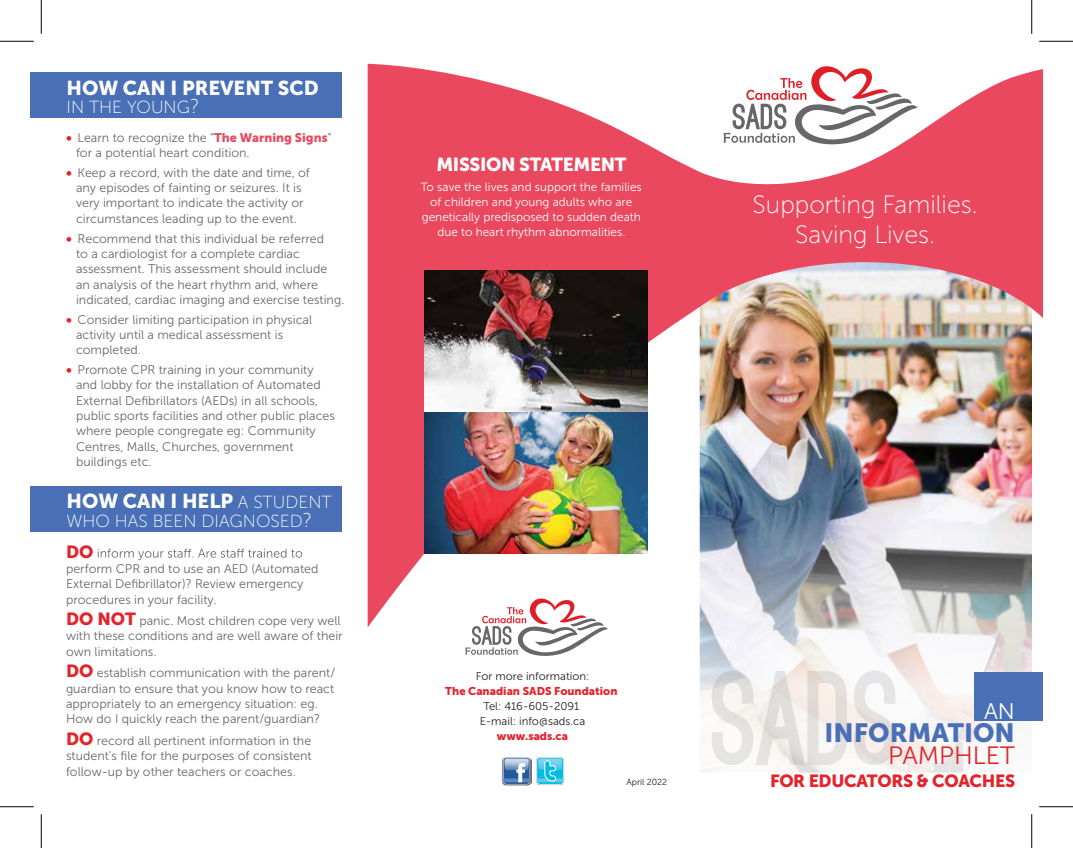
<style>
.page{position:relative;width:1073px;height:848px;background:#fff}
.page>*{position:absolute;margin:0;border:0;box-sizing:border-box;transform-origin:0 0}
.t1{font:26.25px "Museo Sans 900";color:#496fb6}
.t2{font:25px/30px "Museo Sans 100";color:#fff;text-align:center}
.t3{font:25px "Museo Sans 300";color:#e4232a}
.t4{font:22.5px "Museo Sans 300";color:#fff}
.t5{font:20px "Museo Sans 900";color:#fff}
.t6{font:18.75px "Museo Sans 900";letter-spacing:-.02em;color:#fff}
.t7{font:17.5px "Museo Sans 100";color:#fff}
.t8{font:17.5px "Museo Sans 900";letter-spacing:-.02em;color:#e4232a}
.t9{font:12.5px/15.2px "Museo Sans 300";color:#67686b}
.t10{font:11.88px/15px "Museo Sans 300";color:#fff;text-align:center}
.t11{font:11.25px/15px "Museo Sans 300";color:#231f20;text-align:center}
.t12{font:11.25px "Museo Sans 900";color:#e4232a}
.t13{font:8.75px "Museo Sans 300";color:#231f20}
.s1{font-size:20px}
.s2{font-family:"Museo Sans 900";color:#e4232a}
.s3{font-family:"Museo Sans 900";color:#ea485e}
.s4{font-family:"Museo Sans 100";font-size:17.5px}
.s5{font-family:"Museo Sans 900";font-size:17.5px;color:#e4232a}
</style>
<div class="page">
<img style="left:699px;top:627px;width:332px;height:145px">
<svg style="left:711px;top:670px;width:136px;height:95px"></svg>
<svg style="left:853px;top:670px;width:42px;height:95px"></svg>
<div style="left:974px;top:672px;width:68px;height:48px;background:#496fb6"></div>
<img style="left:502px;top:757px;width:29px;height:28px">
<div style="left:503px;top:757px;width:27px;height:27px;background:#3867a3;border-radius:3px"></div>
<svg style="left:503px;top:757px;width:26px;height:26px"></svg>
<svg style="left:503px;top:758px;width:26px;height:24px"></svg>
<img style="left:538px;top:784px;width:24px;height:1px">
<svg style="left:536px;top:757px;width:28px;height:27px"></svg>
<svg style="left:537px;top:757px;width:26px;height:26px"></svg>
<img style="left:538px;top:758px;width:24px;height:2px">
<svg style="left:537px;top:760px;width:26px;height:22px"></svg>
<svg style="left:465px;top:627px;width:143px;height:29px"></svg>
<img style="left:368px;top:64px;width:674px;height:563px">
<img style="left:425px;top:270px;width:222px;height:283px">
<svg style="left:98px;top:548px;width:204px;height:12px"></svg>
<div style="left:30px;top:73px;width:311px;height:45px;background:#496fb6"></div>
<div style="left:30px;top:486px;width:311px;height:45px;background:#496fb6"></div>
<hr style="left:0;top:41px;width:34px;height:1px;background:#000">
<hr style="left:1039px;top:41px;width:33px;height:1px;background:#000">
<hr style="left:0;top:806px;width:34px;height:1px;background:#000">
<hr style="left:1039px;top:806px;width:33px;height:1px;background:#000">
<hr style="left:41px;top:0;width:1px;height:34px;background:#000">
<hr style="left:41px;top:814px;width:1px;height:34px;background:#000">
<hr style="left:1031px;top:0;width:1px;height:34px;background:#000">
<hr style="left:1031px;top:814px;width:1px;height:34px;background:#000">
<h3 class="t5" style="left:66px;top:76px;width:254px">HOW CAN I PREVENT SCD</h3>
<h3 class="t7" style="left:66px;top:98px;width:134px">IN THE YOUNG<span class="s1">?</span></h3>
<p class="t9" style="left:76px;top:130px;width:257px;text-indent:-10px"><span class="s2">•</span> Learn to recognize the “<span class="s3">The Warning Signs</span>” for a potential heart condition.</p>
<p class="t9" style="left:66px;top:165px;width:245px;text-align:center"><span class="s2">•</span> Keep a record, with the date and time, of any episodes of fainting or seizures. It is very important to indicate the activity or circumstances leading up to the event.</p>
<p class="t9" style="left:76px;top:231px;width:270px;text-indent:-10px"><span class="s2">•</span> Recommend that this individual be referred<br>to a cardiologist for a complete cardiac assessment. This assessment should include<br>an analysis of the heart rhythm and, where indicated, cardiac imaging and exercise testing.</p>
<p class="t9" style="left:76px;top:312px;width:238px;text-indent:-10px"><span class="s2">•</span> Consider limiting participation in physical activity until a medical assessment is completed.</p>
<p class="t9" style="left:76px;top:362px;width:260px;text-indent:-10px"><span class="s2">•</span> Promote CPR training in your community and lobby for the installation of Automated External Defibrillators (AEDs) in all schools, public sports facilities and other public places where people congregate eg: Community Centres, Malls, Churches, government buildings etc.</p>
<h3 class="t5" style="left:66px;top:489px;width:267px">HOW CAN I HELP <span class="s4">A STUDENT</span></h3>
<h3 class="t7" style="left:66px;top:511px;width:247px">WHO HAS BEEN DIAGNOSED<span class="s1">?</span></h3>
<h3 class="t8" style="left:66px;top:541px;width:29px">DO</h3>
<p class="t9" style="left:66px;top:561px;width:254px">perform CPR and to use an AED (Automated<br>External Defibrillator)? Review emergency procedures in your facility.</p>
<p class="t9" style="left:66px;top:613px;width:278px"><span class="s5">DO NOT</span> panic. Most children cope very well with these conditions and are well aware of their own limitations.</p>
<p class="t9" style="left:66px;top:665px;width:271px"><span class="s5">DO</span> establish communication with the parent/ guardian to ensure that you know how to react appropriately to an emergency situation: eg.<br>How do I quickly reach the parent/guardian?</p>
<p class="t9" style="left:66px;top:733px;width:247px;text-align:justify"><span class="s5">DO</span> record all pertinent information in the student’s file for the purposes of consistent follow-up by other teachers or coaches.</p>
<h3 class="t6" style="left:436px;top:153px;width:191px">MISSION STATEMENT</h3>
<p class="t10" style="left:421px;top:179px;width:222px">To save the lives and support the families of children and young adults who are genetically predisposed to sudden death due to heart rhythm abnormalities.</p>
<p class="t11" style="left:475px;top:668px;width:115px">For more information:</p>
<p class="t12" style="left:445px;top:684px;width:174px">The Canadian SADS Foundation</p>
<p class="t11" style="left:480px;top:698px;width:107px">Tel: 416-605-2091<br>E-mail: info@sads.ca</p>
<p class="t12" style="left:497px;top:729px;width:73px">www.sads.ca</p>
<p class="t13" style="left:626px;top:777px;width:42px">April 2022</p>
<h2 class="t2" style="left:752px;top:190px;width:227px">Supporting Families.<br>Saving Lives.</h2>
<h3 class="t4" style="left:984px;top:699px;width:32px">AN</h3>
<h1 class="t1" style="left:824px;top:717px;width:192px">INFORMATION</h1>
<h2 class="t3" style="left:888px;top:742px;width:128px">PAMPHLET</h2>
<h3 class="t8" style="left:770px;top:770px;width:247px">FOR EDUCATORS &amp; COACHES</h3>
</div>
